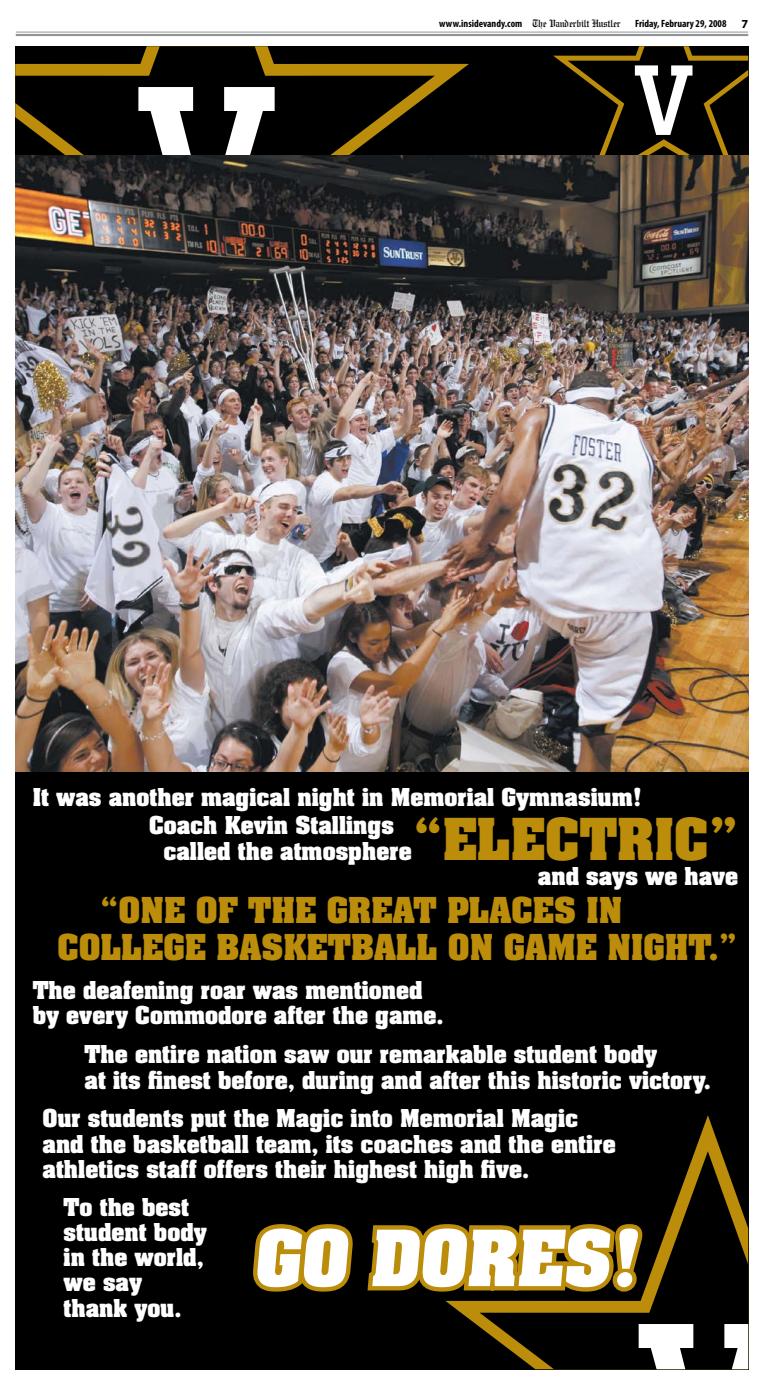
<style>
.page{position:relative;width:764px;height:1386px;background:#fff}
.page>*{position:absolute;margin:0;border:0;box-sizing:border-box;transform-origin:0 0}
.t1{font:700 65.89px "Aachen Std";color:#fff}
.t2{font:700 49.26px "Aachen Std";color:#bb8d0a}
.t3{font:700 30.45px/36.6px "Aachen Std";color:#bb8d0a}
.t4{font:700 21px/25.2px "Aachen Std";color:#fff}
.t5{font:10.5px "Engravers Old English";letter-spacing:-.02em;color:#000}
.t6{font:700 condensed 10.5px "Myriad Pro";color:#000}
.s1{font-family:"Myriad Pro";font-weight:700;font-stretch:condensed}
.s2{font-stretch:normal;font-size:12.25px}
</style>
<div class="page">
<hr style="left:16px;top:32px;width:732px;height:1px;background:#939598">
<hr style="left:16px;top:34px;width:732px;height:2px;background:#939598">
<div style="left:15px;top:46px;width:733px;height:1323px;background:#000"></div>
<svg style="left:553px;top:46px;width:195px;height:109px"></svg>
<svg style="left:15px;top:46px;width:420px;height:109px"></svg>
<svg style="left:138px;top:87px;width:137px;height:68px"></svg>
<img style="left:15px;top:155px;width:733px;height:617px">
<svg style="left:248px;top:1224px;width:109px;height:146px"></svg>
<svg style="left:363px;top:1115px;width:385px;height:255px"></svg>
<p class="t5" style="left:439px;top:17px;width:183px"><span class="s1">www.insidevandy.com</span> The Vanderbilt Hustler</p>
<p class="t6" style="left:635px;top:20px;width:115px">Friday, February 29, 2008 <span class="s2">7</span></p>
<p class="t4" style="left:149px;top:785px;width:494px;line-height:28.1px;text-indent:-116px">It was another magical night in Memorial Gymnasium!<br>Coach Kevin Stallings</p>
<p class="t4" style="left:163px;top:839px;width:250px">called the atmosphere</p>
<p class="t2" style="left:413px;top:813px;width:326px">“ELECTRIC”</p>
<p class="t4" style="left:538px;top:865px;width:202px">and says we have</p>
<p class="t3" style="left:57px;top:894px;width:681px;text-indent:43px">“ONE OF THE GREAT PLACES IN<br>COLLEGE BASKETBALL ON GAME NIGHT.”</p>
<p class="t4" style="left:33px;top:979px;width:412px">The deafening roar was mentioned by every Commodore after the game.</p>
<p class="t4" style="left:85px;top:1043px;width:628px">The entire nation saw our remarkable student body<br>at its finest before, during and after this historic victory.</p>
<p class="t4" style="left:43px;top:1107px;width:574px">Our students put the Magic into Memorial Magic and the basketball team, its coaches and the entire athletics staff offers their highest high five.</p>
<p class="t4" style="left:64px;top:1196px;width:145px">To the best student body in the world, we say thank you.</p>
<p class="t1" style="left:254px;top:1223px;width:393px">GO DORES!</p>
</div>
